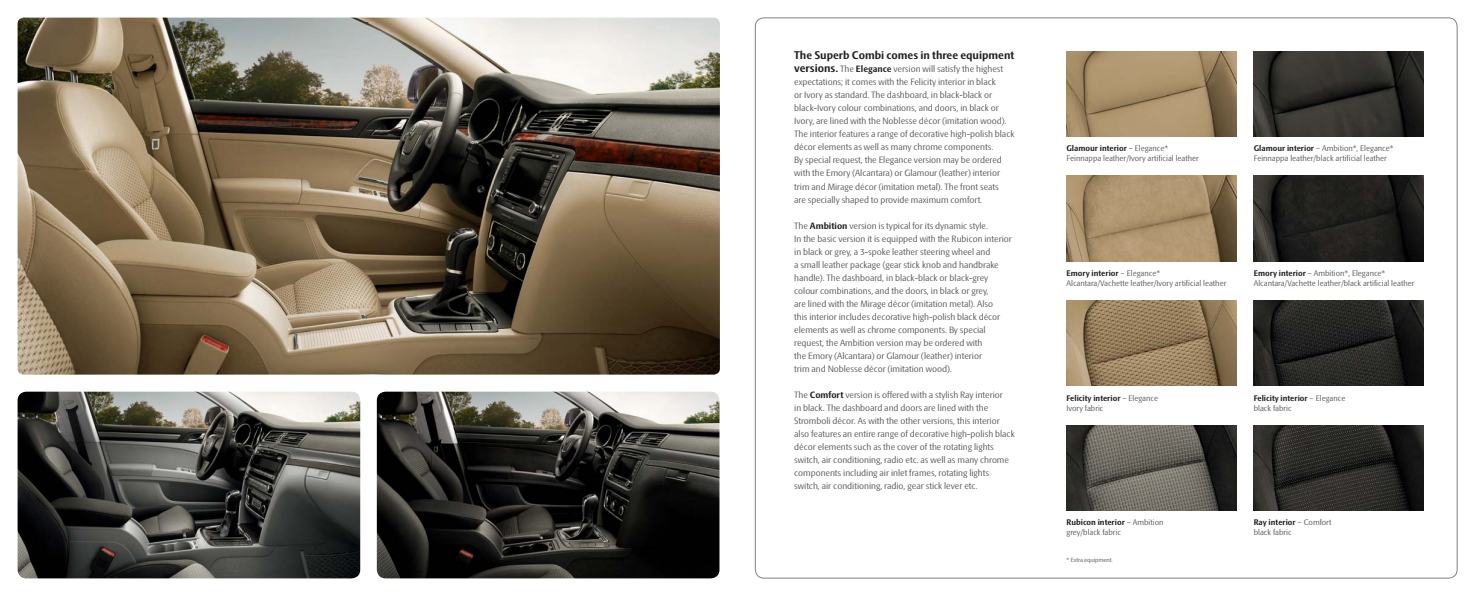
<style>
.page{position:relative;width:1475px;height:596px;background:#fff}
.page>*{position:absolute;margin:0;border:0;box-sizing:border-box;transform-origin:0 0}
.t1{font:700 11px "Skoda Sans";color:#231f20}
.t2{font:9px/13px "Skoda Sans";color:#58595b}
.t3{font:8px/10px "Skoda Sans";color:#58595b}
.t4{font:6px "Skoda Sans";color:#58595b}
.s1{font-weight:700;font-size:11px;color:#231f20}
.s2{font-weight:700;color:#231f20}
</style>
<div class="page">
<img style="left:18px;top:18px;width:701px;height:356px;border-radius:6px">
<img style="left:18px;top:391px;width:342px;height:187px;border-radius:9px">
<img style="left:377px;top:391px;width:342px;height:187px;border-radius:9px">
<img style="left:1253px;top:425px;width:170px;height:85px">
<img style="left:1066px;top:425px;width:170px;height:85px">
<img style="left:1066px;top:51px;width:170px;height:85px">
<img style="left:1253px;top:51px;width:170px;height:85px">
<img style="left:1066px;top:176px;width:170px;height:85px">
<img style="left:1253px;top:176px;width:170px;height:85px">
<img style="left:1066px;top:300px;width:170px;height:86px">
<img style="left:1253px;top:300px;width:170px;height:86px">
<p class="t1" style="left:794px;top:51px;width:221px">The Superb Combi comes in three equipment</p>
<p class="t2" style="left:794px;top:63px;width:222px"><span class="s1">versions.</span> The <span class="s2">Elegance</span> version will satisfy the highest expectations; it comes with the Felicity interior in black<br>or Ivory as standard. The dashboard, in black-black or black-Ivory colour combinations, and doors, in black or Ivory, are lined with the Noblesse décor (imitation wood).<br>The interior features a range of decorative high-polish black décor elements as well as many chrome components.<br>By special request, the Elegance version may be ordered with the Emory (Alcantara) or Glamour (leather) interior trim and Mirage décor (imitation metal). The front seats<br>are specially shaped to provide maximum comfort.</p>
<p class="t2" style="left:794px;top:219px;width:219px">The <span class="s2">Ambition</span> version is typical for its dynamic style.<br>In the basic version it is equipped with the Rubicon interior in black or grey, a 3-spoke leather steering wheel and<br>a small leather package (gear stick knob and handbrake handle). The dashboard, in black-black or black-grey colour combinations, and the doors, in black or grey,<br>are lined with the Mirage décor (imitation metal). Also<br>this interior includes decorative high-polish black décor elements as well as chrome components. By special request, the Ambition version may be ordered with<br>the Emory (Alcantara) or Glamour (leather) interior<br>trim and Noblesse décor (imitation wood).</p>
<p class="t2" style="left:794px;top:388px;width:222px">The <span class="s2">Comfort</span> version is offered with a stylish Ray interior<br>in black. The dashboard and doors are lined with the Stromboli décor. As with the other versions, this interior also features an entire range of decorative high-polish black décor elements such as the cover of the rotating lights switch, air conditioning, radio etc. as well as many chrome components including air inlet frames, rotating lights switch, air conditioning, radio, gear stick lever etc.</p>
<p class="t3" style="left:1066px;top:143px;width:134px"><span class="s2">Glamour interior</span> – Elegance*<br>Feinnappa leather/Ivory artificial leather</p>
<p class="t3" style="left:1253px;top:143px;width:141px"><span class="s2">Glamour interior</span> – Ambition*, Elegance*<br>Feinnappa leather/black artificial leather</p>
<p class="t3" style="left:1066px;top:268px;width:161px"><span class="s2">Emory interior</span> – Elegance*<br>Alcantara/Vachette leather/Ivory artificial leather</p>
<p class="t3" style="left:1253px;top:268px;width:162px"><span class="s2">Emory interior</span> – Ambition*, Elegance*<br>Alcantara/Vachette leather/black artificial leather</p>
<p class="t3" style="left:1066px;top:393px;width:93px"><span class="s2">Felicity interior</span> – Elegance<br>Ivory fabric</p>
<p class="t3" style="left:1253px;top:393px;width:93px"><span class="s2">Felicity interior</span> – Elegance black fabric</p>
<p class="t3" style="left:1066px;top:518px;width:98px"><span class="s2">Rubicon interior</span> – Ambition grey/black fabric</p>
<p class="t4" style="left:1066px;top:557px;width:48px">* Extra equipment.</p>
<p class="t3" style="left:1253px;top:518px;width:79px"><span class="s2">Ray interior</span> – Comfort black fabric</p>
</div>
